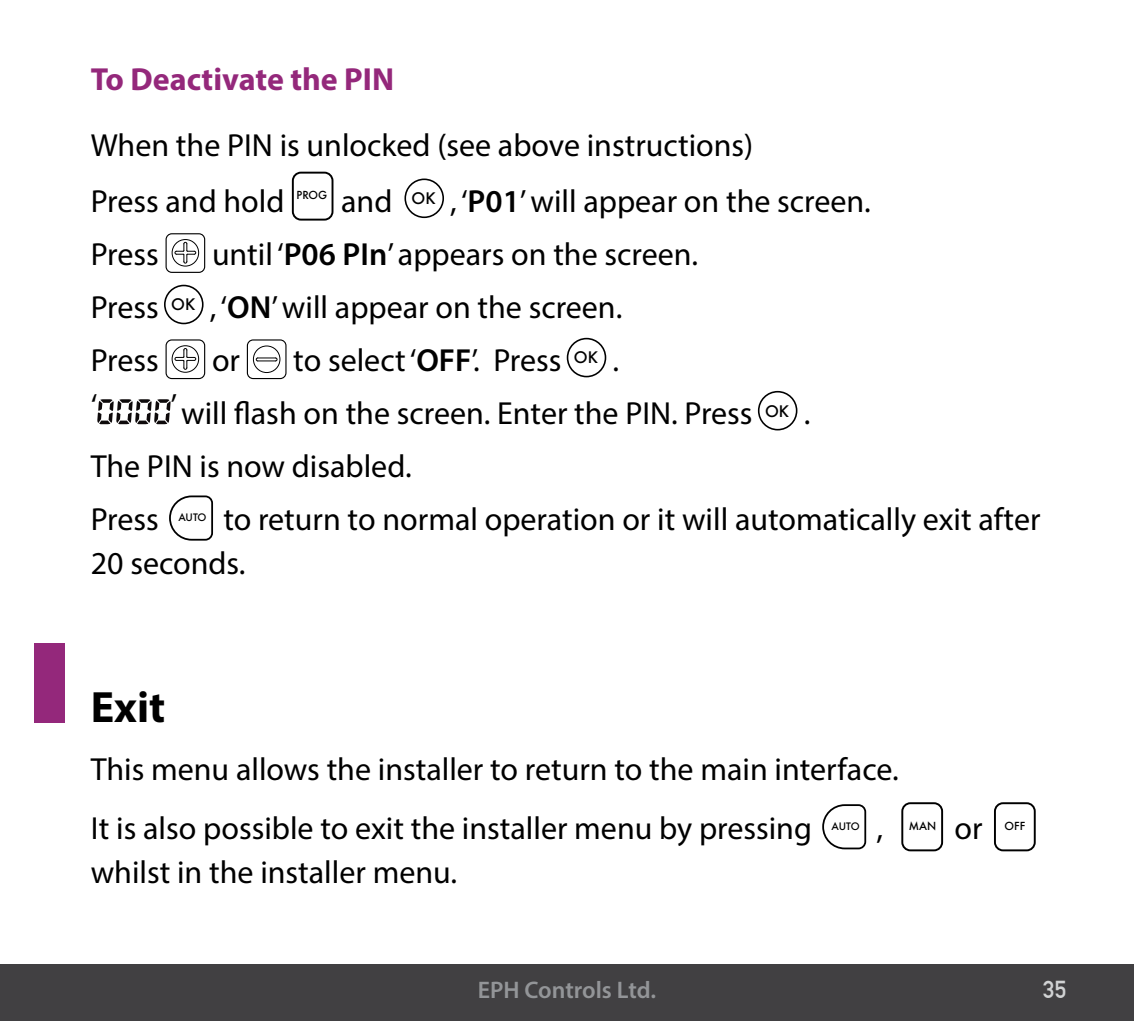
<style>
.page{position:relative;width:1134px;height:1021px;background:#fff}
.page>*{position:absolute;margin:0;border:0;box-sizing:border-box;transform-origin:0 0}
.t1{font:700 44px "Myriad Pro";color:#000}
.t2{font:32px/53.2px "Myriad Pro";color:#000}
.t3{font:700 32px "Myriad Pro";color:#94287b}
.t4{font:600 24px "Myriad Pro";color:#939598}
.t5{font:700 24px "DIN Alternate";color:#d1d3d4}
.t6{font:500 10.8px "Futura";color:#000}
.t7{font:500 10px "Futura";letter-spacing:-.025em;color:#000}
.s1{font-weight:600}
</style>
<div class="page">
<div style="left:0;top:964px;width:1134px;height:56px;background:#414042"></div>
<div style="left:292px;top:172px;width:41px;height:48px;border:2px solid #000;border-radius:8px"></div>
<div style="left:404px;top:178px;width:40px;height:40px;border:2px solid #000;border-radius:50%"></div>
<svg style="left:166px;top:233px;width:39px;height:40px"></svg>
<div style="left:172px;top:239px;width:27px;height:27px;border:1px solid #000;border-radius:50%"></div>
<div style="left:164px;top:285px;width:40px;height:39px;border:2px solid #000;border-radius:50%"></div>
<svg style="left:166px;top:339px;width:39px;height:40px"></svg>
<div style="left:172px;top:345px;width:27px;height:27px;border:1px solid #000;border-radius:50%"></div>
<svg style="left:247px;top:339px;width:39px;height:40px"></svg>
<div style="left:567px;top:338px;width:39px;height:39px;border:2px solid #000;border-radius:50%"></div>
<svg style="left:97px;top:399px;width:74px;height:25px"></svg>
<div style="left:758px;top:391px;width:39px;height:39px;border:2px solid #000;border-radius:50%"></div>
<svg style="left:169px;top:495px;width:44px;height:46px"></svg>
<svg style="left:822px;top:804px;width:45px;height:46px"></svg>
<div style="left:901px;top:802px;width:42px;height:49px;border:2px solid #000;border-radius:8px"></div>
<div style="left:994px;top:802px;width:42px;height:49px;border:2px solid #000;border-radius:8px"></div>
<div style="left:34px;top:643px;width:30px;height:80px;background:#94287b"></div>
<p class="t3" style="left:91px;top:58px;width:305px">To Deactivate the PIN</p>
<p class="t2" style="left:91px;top:118px;width:664px;line-height:55.2px">When the PIN is unlocked (see above instructions)<br>Press and hold</p>
<p class="t6" style="left:296px;top:188px;width:32px">PROG</p>
<p class="t2" style="left:341px;top:174px;width:531px">and <sup>OK</sup> , ‘<span class="s1">P01</span>’ will appear on the screen.</p>
<p class="t2" style="left:91px;top:227px;width:609px;text-indent:121px">until ‘<span class="s1">P06 PIn</span>’ appears on the screen.<br>Press <sup>OK</sup> , ‘<span class="s1">ON</span>’ will appear on the screen.<br>Press</p>
<p class="t2" style="left:91px;top:227px;width:70px">Press</p>
<p class="t2" style="left:212px;top:333px;width:30px">or</p>
<p class="t2" style="left:293px;top:333px;width:327px">to select ‘<span class="s1">OFF</span>’. Press <sup>OK</sup> .</p>
<p class="t2" style="left:91px;top:378px;width:8px">‘</p>
<p class="t2" style="left:91px;top:386px;width:721px;text-indent:80px">’ will flash on the screen. Enter the PIN. Press <sup>OK</sup> .<br>The PIN is now disabled.<br>Press</p>
<p class="t2" style="left:91px;top:497px;width:951px;line-height:44px;text-indent:133px">to return to normal operation or it will automatically exit after<br>20 seconds.</p>
<p class="t7" style="left:178px;top:510px;width:30px">AUTO</p>
<h1 class="t1" style="left:91px;top:678px;width:76px">Exit</h1>
<p class="t2" style="left:91px;top:739px;width:809px;line-height:59.2px">This menu allows the installer to return to the main interface.<br>It is also possible to exit the installer menu by pressing</p>
<p class="t7" style="left:832px;top:819px;width:30px">AUTO</p>
<p class="t2" style="left:876px;top:801px;width:8px">,</p>
<p class="t2" style="left:91px;top:845px;width:368px">whilst in the installer menu.</p>
<p class="t6" style="left:909px;top:818px;width:29px">MAN</p>
<p class="t2" style="left:954px;top:801px;width:30px">or</p>
<p class="t6" style="left:1005px;top:818px;width:22px">OFF</p>
<p class="t4" style="left:478px;top:974px;width:180px">EPH Controls Ltd.</p>
<p class="t5" style="left:1043px;top:971px;width:25px">35</p>
</div>
